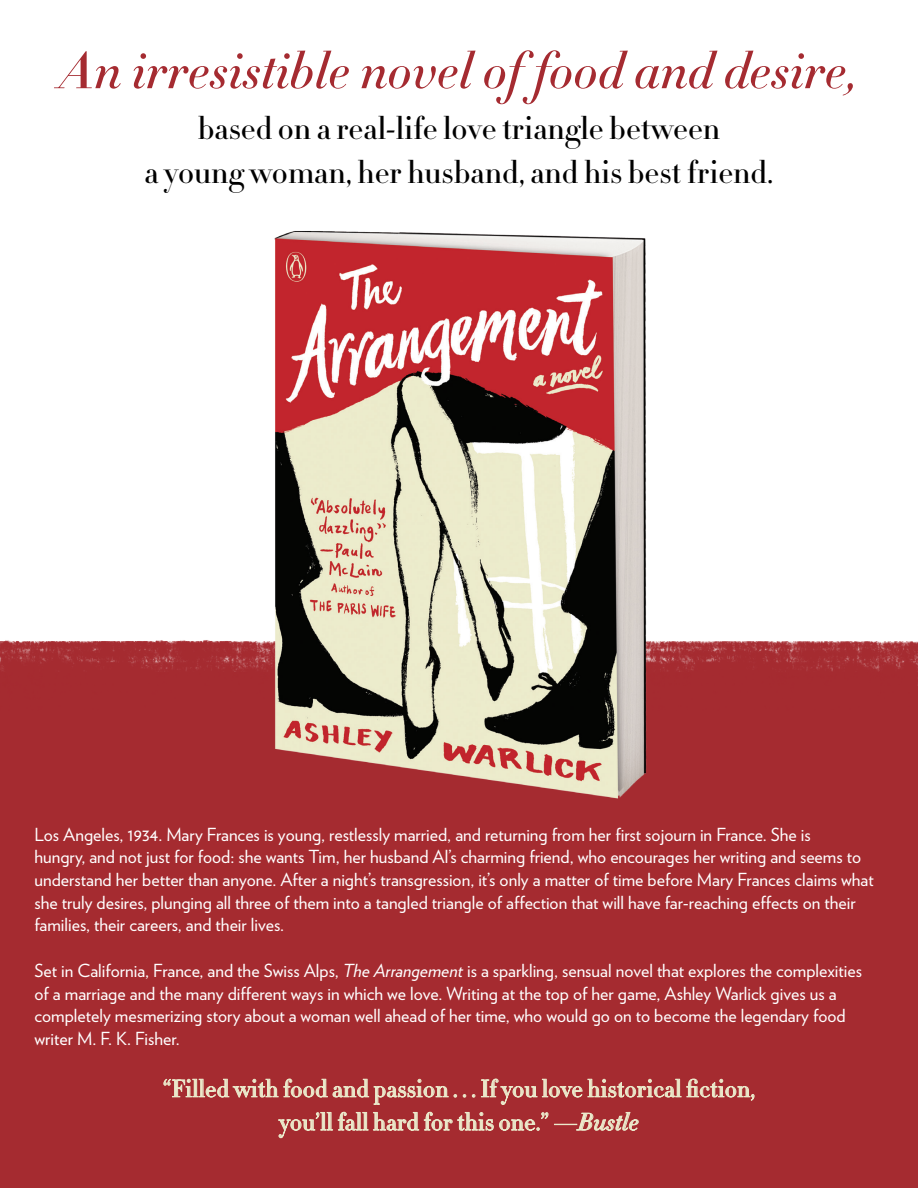
<style>
.page{position:relative;width:918px;height:1188px;background:#fff}
.page>*{position:absolute;margin:0;border:0;box-sizing:border-box;transform-origin:0 0}
.t1{font:italic 500 51px "HTF Didot M16";color:#a52b31}
.t2{font:500 31.5px "HTF Didot M16";color:#000}
.t3{font:500 24px "HTF Didot M16";letter-spacing:.005em;color:#ebe9cb}
.t4{font:18px/22.6px "Verlag";color:#fff}
.s1{font-style:italic}
</style>
<div class="page">
<div style="left:0;top:640px;width:918px;height:548px;background:#a52b30"></div>
<img style="left:210px;top:231px;width:475px;height:614px">
<svg style="left:164px;top:1079px;width:590px;height:61px;background:#ad4343"></svg>
<p class="t1" style="left:61px;top:32px;width:797px">An irresistible novel of food and desire,</p>
<p class="t2" style="left:198px;top:105px;width:524px">based on a real-life love triangle between</p>
<p class="t2" style="left:145px;top:149px;width:630px">a young woman, her husband, and his best friend.</p>
<p class="t4" style="left:34px;top:823px;width:841px">Los Angeles, 1934. Mary Frances is young, restlessly married, and returning from her first sojourn in France. She is<br>hungry, and not just for food: she wants Tim, her husband Al’s charming friend, who encourages her writing and seems to understand her better than anyone. After a night’s transgression, it’s only a matter of time before Mary Frances claims what she truly desires, plunging all three of them into a tangled triangle of affection that will have far-reaching effects on their families, their careers, and their lives.</p>
<p class="t4" style="left:34px;top:959px;width:829px">Set in California, France, and the Swiss Alps, <span class="s1">The Arrangement</span> is a sparkling, sensual novel that explores the complexities of a marriage and the many different ways in which we love. Writing at the top of her game, Ashley Warlick gives us a completely mesmerizing story about a woman well ahead of her time, who would go on to become the legendary food writer M. F. K. Fisher.</p>
<p class="t3" style="left:163px;top:1071px;width:594px">“Filled with food and passion . . . If you love historical fiction,</p>
<p class="t3" style="left:279px;top:1104px;width:361px">you’ll fall hard for this one.” <span class="s1">—Bustle</span></p>
</div>
